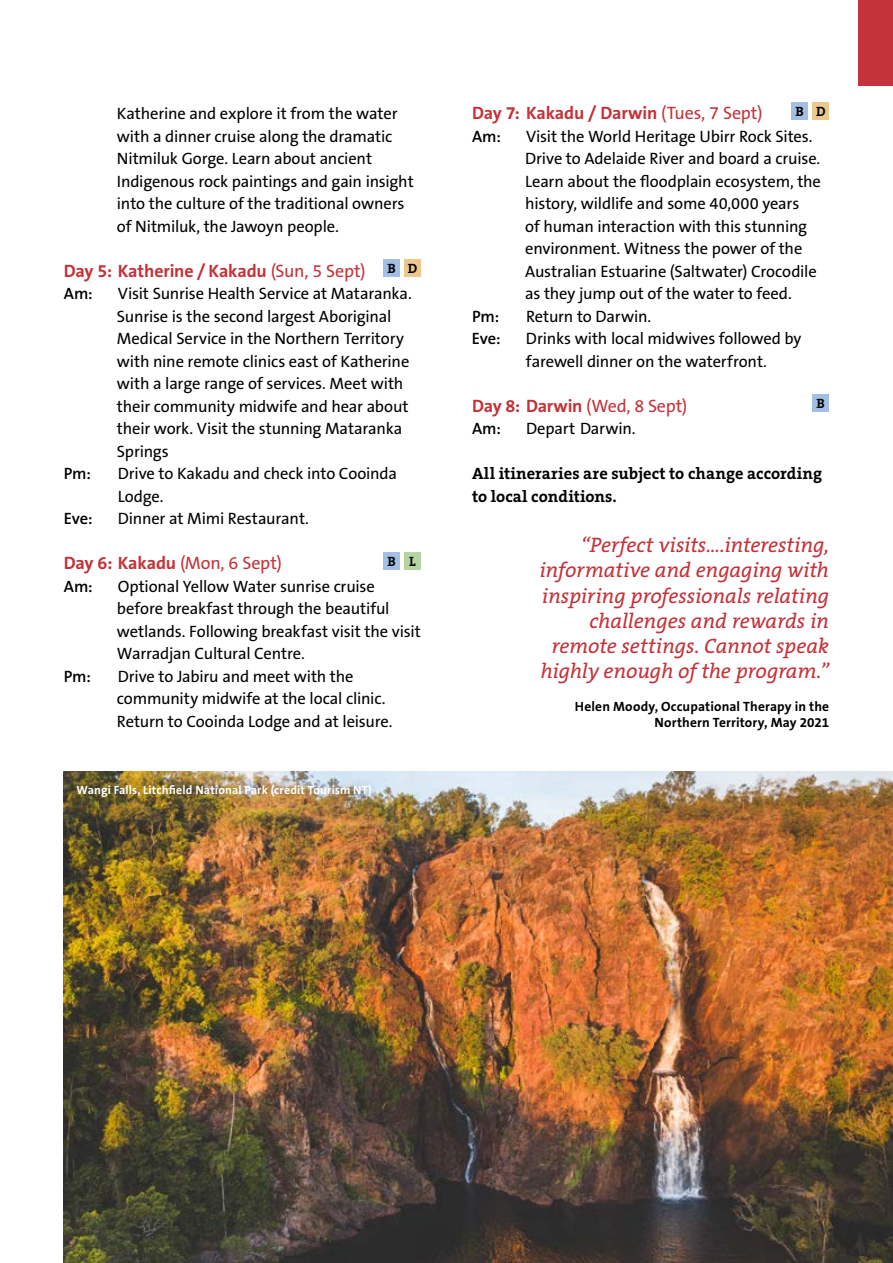
<style>
.page{position:relative;width:893px;height:1263px;background:#fff}
.page>*{position:absolute;margin:0;border:0;box-sizing:border-box;transform-origin:0 0}
.t1{font:italic 21px/25.2px "The Serif B5 Plain";letter-spacing:-.01em;color:#c33339;text-align:right}
.t2{font:700 18px "The Sans B7";letter-spacing:-.01em;color:#c33339}
.t3{font:16.5px/22.5px "The Sans B5 Plain";letter-spacing:-.01em;color:#000}
.t4{font:700 16.5px/22.5px "The Serif B7";color:#000}
.t5{font:600 16.5px "The Sans B6";letter-spacing:-.01em;color:#000}
.t6{font:700 13.5px/16.2px "The Sans B7";letter-spacing:.01em;color:#000;text-align:right}
.t7{font:700 13.5px "The Serif B7";color:#000}
.t8{font:700 12px "The Sans B7";letter-spacing:.015em;color:#fff}
.s1{font-family:"The Sans B5 Plain";font-weight:400}
</style>
<div class="page">
<div style="left:791px;top:102px;width:17px;height:17px;background:#a3c0e4"></div>
<div style="left:812px;top:102px;width:17px;height:17px;background:#edc88c"></div>
<div style="left:812px;top:394px;width:17px;height:18px;background:#a3c0e4"></div>
<div style="left:383px;top:259px;width:17px;height:18px;background:#a3c0e4"></div>
<div style="left:404px;top:259px;width:17px;height:18px;background:#edc88c"></div>
<div style="left:383px;top:552px;width:17px;height:17px;background:#a3c0e4"></div>
<div style="left:404px;top:552px;width:17px;height:17px;background:#b6d4a2"></div>
<div style="left:859px;top:0;width:34px;height:85px;background:#c33339"></div>
<img style="left:64px;top:772px;width:829px;height:491px">
<div style="left:67px;top:777px;width:313px;height:30px;background:#000;opacity:.25"></div>
<p class="t3" style="left:117px;top:103px;width:298px">Katherine and explore it from the water with a dinner cruise along the dramatic Nitmiluk Gorge. Learn about ancient Indigenous rock paintings and gain insight into the culture of the traditional owners of Nitmiluk, the Jawoyn people.</p>
<p class="t2" style="left:64px;top:261px;width:303px">Day 5: Katherine / Kakadu <span class="s1">(Sun, 5 Sept)</span></p>
<p class="t5" style="left:64px;top:285px;width:31px">Am:</p>
<p class="t3" style="left:117px;top:283px;width:296px">Visit Sunrise Health Service at Mataranka.<br>Sunrise is the second largest Aboriginal Medical Service in the Northern Territory with nine remote clinics east of Katherine with a large range of services. Meet with their community midwife and hear about their work. Visit the stunning Mataranka Springs</p>
<p class="t5" style="left:64px;top:465px;width:29px">Pm:</p>
<p class="t3" style="left:118px;top:463px;width:281px">Drive to Kakadu and check into Cooinda<br>Lodge.</p>
<p class="t5" style="left:64px;top:510px;width:30px">Eve:</p>
<p class="t3" style="left:118px;top:508px;width:193px">Dinner at Mimi Restaurant.</p>
<p class="t2" style="left:64px;top:554px;width:220px">Day 6: Kakadu <span class="s1">(Mon, 6 Sept)</span></p>
<p class="t5" style="left:64px;top:578px;width:31px">Am:</p>
<p class="t3" style="left:117px;top:576px;width:305px">Optional Yellow Water sunrise cruise before breakfast through the beautiful wetlands. Following breakfast visit the visit Warradjan Cultural Centre.</p>
<p class="t5" style="left:64px;top:668px;width:29px">Pm:</p>
<p class="t3" style="left:117px;top:666px;width:277px">Drive to Jabiru and meet with the community midwife at the local clinic.<br>Return to Cooinda Lodge and at leisure.</p>
<p class="t7" style="left:387px;top:261px;width:31px">B D</p>
<p class="t7" style="left:387px;top:554px;width:30px">B L</p>
<p class="t8" style="left:77px;top:784px;width:297px">Wangi Falls, Litchfield National Park (credit Tourism NT)</p>
<p class="t2" style="left:472px;top:104px;width:292px">Day 7: Kakadu / Darwin <span class="s1">(Tues, 7 Sept)</span></p>
<p class="t5" style="left:472px;top:128px;width:31px">Am:</p>
<p class="t3" style="left:525px;top:126px;width:297px">Visit the World Heritage Ubirr Rock Sites.<br>Drive to Adelaide River and board a cruise.<br>Learn about the floodplain ecosystem, the history, wildlife and some 40,000 years<br>of human interaction with this stunning environment. Witness the power of the Australian Estuarine (Saltwater) Crocodile as they jump out of the water to feed.</p>
<p class="t5" style="left:472px;top:308px;width:29px">Pm:</p>
<p class="t3" style="left:526px;top:306px;width:127px">Return to Darwin.</p>
<p class="t5" style="left:472px;top:330px;width:30px">Eve:</p>
<p class="t3" style="left:526px;top:328px;width:277px">Drinks with local midwives followed by farewell dinner on the waterfront.</p>
<p class="t2" style="left:472px;top:396px;width:217px">Day 8: Darwin <span class="s1">(Wed, 8 Sept)</span></p>
<p class="t5" style="left:472px;top:420px;width:31px">Am:</p>
<p class="t3" style="left:526px;top:418px;width:111px">Depart Darwin.</p>
<p class="t4" style="left:472px;top:463px;width:352px">All itineraries are subject to change according to local conditions.</p>
<p class="t7" style="left:796px;top:104px;width:31px">B D</p>
<p class="t7" style="left:817px;top:396px;width:10px">B</p>
<p class="t1" style="left:539px;top:533px;width:291px">“Perfect visits….interesting, informative and engaging with inspiring professionals relating challenges and rewards in remote settings. Cannot speak highly enough of the program.”</p>
<p class="t6" style="left:575px;top:699px;width:256px">Helen Moody, Occupational Therapy in the<br>Northern Territory, May 2021</p>
</div>
